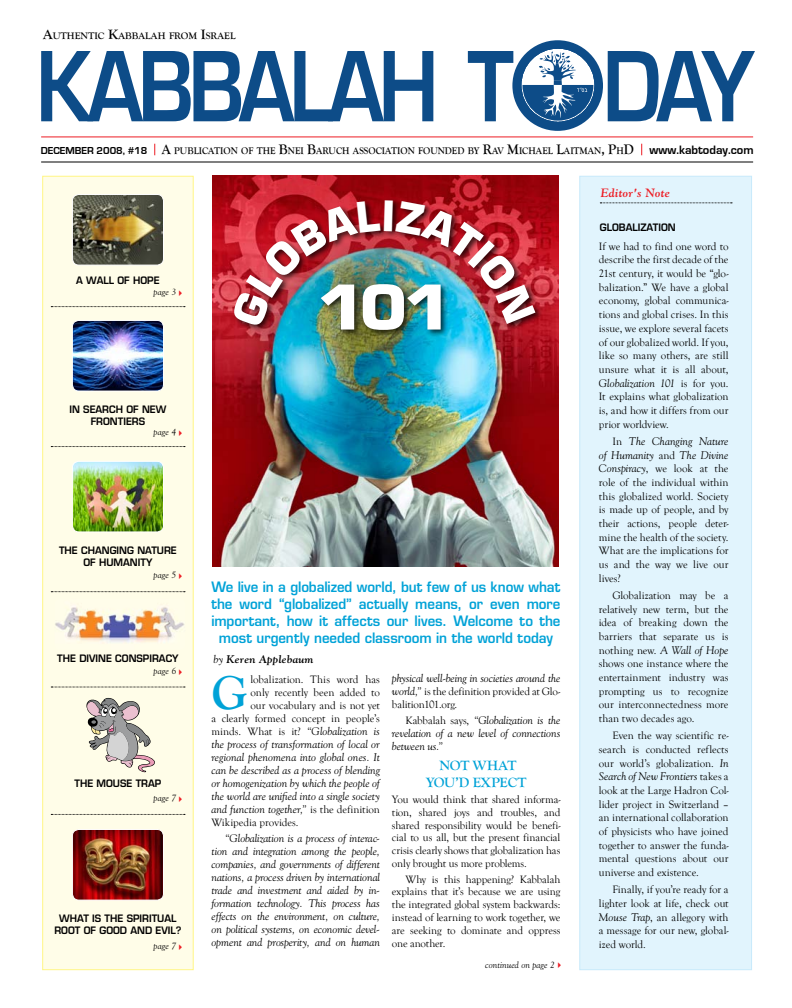
<style>
.page{position:relative;width:792px;height:1008px;background:#fff}
.page>*{position:absolute;margin:0;border:0;box-sizing:border-box;transform-origin:0 0}
.t1{font:700 105.4px "Eurostile";letter-spacing:-.06em;color:#0d4c88;scale:.83 1}
.t2{font:700 60px "Eurostile";color:#fff;scale:1.1 1}
.t3{font:700 49.6px "Goudy Old Style T";color:#00a2d7}
.t4{font:600 14px/16.8px "Eurostile";letter-spacing:-.01em;color:#00a2d7;text-align:center;scale:.95 1}
.t5{font:700 14px/16.8px "Goudy Old Style T";letter-spacing:.005em;color:#00a2d7;text-align:center}
.t6{font:italic 700 12px "Goudy";letter-spacing:.02em;color:#ed1c24}
.t7{font:11px/13.7px "Goudy Old Style T";letter-spacing:-.005em;color:#000;text-align:justify}
.t8{font:italic 11px/13px "Goudy";color:#000;text-align:justify}
.t9{font:italic 700 11px "Goudy";letter-spacing:.02em;color:#000}
.t10{font:600 10px/12px "Eurostile";color:#000;text-align:center;scale:.95 1}
.t11{font:700 10px "Goudy Old Style T";color:#000;scale:.93 1}
.t12{font:700 9.9px "Goudy Old Style T";color:#000}
.t13{font:italic 9px "Goudy";letter-spacing:.02em;color:#000}
.s1{font-size:14.1px}
.s2{font-family:"Eurostile";font-size:10.4px}
.s3{font-size:14.3px}
.s4{font-family:"Eurostile";font-size:12.5px}
.s5{color:#ed1c24}
.s6{font-weight:400}
.s7{font-family:"Goudy Old Style T";font-style:normal}
.s8{font-family:"Goudy";font-style:italic}
</style>
<div class="page">
<div style="left:512px;top:40px;width:91px;height:91px;background:#0d4c88;border-radius:50%"></div>
<svg style="left:521px;top:49px;width:73px;height:73px"></svg>
<img style="left:213px;top:176px;width:346px;height:391px">
<div style="left:42px;top:176px;width:152px;height:794px;background:#fffde8;border:1px solid #fff685"></div>
<div style="left:579px;top:176px;width:173px;height:794px;background:#e1f4fd;border:1px solid #c7eafb"></div>
<svg style="left:600px;top:203px;width:132px;height:1px"></svg>
<svg style="left:51px;top:306px;width:134px;height:1px"></svg>
<svg style="left:51px;top:591px;width:134px;height:1px"></svg>
<svg style="left:51px;top:687px;width:134px;height:1px"></svg>
<svg style="left:51px;top:814px;width:134px;height:1px"></svg>
<svg style="left:51px;top:446px;width:134px;height:1px"></svg>
<hr style="left:41px;top:136px;width:712px;height:1px;background:#ed1c24">
<hr style="left:41px;top:162px;width:712px;height:1px;background:#000">
<svg style="left:154px;top:143px;width:1px;height:13px"></svg>
<div style="left:232px;top:197px;width:311px;height:136px;background:#000;opacity:.75"></div>
<img style="left:74px;top:322px;width:88px;height:68px">
<div style="left:72px;top:320px;width:92px;height:72px;border:1px solid #fff;border-radius:6px"></div>
<img style="left:74px;top:463px;width:88px;height:67px">
<div style="left:72px;top:461px;width:92px;height:71px;border:1px solid #fff;border-radius:6px"></div>
<img style="left:55px;top:606px;width:129px;height:37px">
<img style="left:74px;top:831px;width:88px;height:68px">
<div style="left:72px;top:829px;width:92px;height:72px;border:1px solid #fff;border-radius:6px"></div>
<img style="left:74px;top:196px;width:88px;height:68px">
<div style="left:72px;top:194px;width:92px;height:72px;border:1px solid #fff;border-radius:6px"></div>
<div style="left:318px;top:282px;width:130px;height:56px;background:#000;opacity:.75"></div>
<svg style="left:86px;top:698px;width:69px;height:74px"></svg>
<img style="left:231px;top:200px;width:304px;height:127px">
<p class="t12" style="left:43px;top:30px;width:194px"><span class="s1">A</span>UTHENTIC <span class="s1">K</span>ABBALAH FROM <span class="s1">I</span>SRAEL</p>
<h1 class="t1" style="left:36px;top:29px;width:868px">KABBALAH T DAY</h1>
<p class="t11" style="left:41px;top:145px;width:768px"><span class="s2">DEcember 2008, #18</span> <span class="s3">A</span> PUBLICATION OF THE <span class="s3">B</span>NEI <span class="s3">B</span>ARUCH ASSOCIATION FOUNDED BY <span class="s3">R</span>AV <span class="s3">M</span>ICHAEL <span class="s3">L</span>AITMAN<span class="s3">, P</span>H<span class="s3">D</span> <span class="s4">www.kabtoday.com</span></p>
<p class="t10" style="left:76px;top:274px;width:89px">A Wall of Hope</p>
<p class="t13" style="left:154px;top:286px;width:33px">page 3<span class="s5">✔</span></p>
<p class="t10" style="left:69px;top:403px;width:104px">In Search of New<br>Frontiers</p>
<p class="t13" style="left:154px;top:426px;width:33px">page 4<span class="s5">✔</span></p>
<h2 class="t2" style="left:317px;top:270px;width:123px">101</h2>
<p class="t10" style="left:59px;top:545px;width:125px">The Changing Nature of Humanity</p>
<p class="t13" style="left:154px;top:570px;width:33px">page 5<span class="s5">✔</span></p>
<p class="t10" style="left:57px;top:652px;width:129px">The Divine Conspiracy</p>
<p class="t13" style="left:154px;top:666px;width:33px">page 6<span class="s5">✔</span></p>
<p class="t10" style="left:74px;top:778px;width:93px">The Mouse Trap</p>
<p class="t13" style="left:154px;top:792px;width:33px">page 7<span class="s5">✔</span></p>
<p class="t10" style="left:54px;top:913px;width:135px">What is the Spiritual<br>Root of Good and Evil?</p>
<p class="t13" style="left:154px;top:941px;width:33px">page 7<span class="s5">✔</span></p>
<p class="t4" style="left:211px;top:578px;width:369px">We live in a globalized world, but few of us know what the word “globalized” actually means, or even more important, how it affects our lives. Welcome to the most urgently needed classroom in the world today</p>
<p class="t9" style="left:213px;top:653px;width:101px"><span class="s6">by</span> Keren Applebaum</p>
<h3 class="t3" style="left:212px;top:665px;width:38px">G</h3>
<p class="t7" style="left:211px;top:673px;width:170px;line-height:13px;text-align:right">lobalization. This word has<br>only recently been added to<br>our vocabulary and is not yet<br>a clearly formed concept in people’s</p>
<p class="t8" style="left:211px;top:724px;width:170px"><span class="s7">minds. What is it?</span> “Globalization is the process of transformation of local or regional phenomena into global ones. It can be described as a process of blending or homogenization by which the people of the world are unified into a single society and function together,” <span class="s7">is the definition</span></p>
<p class="t7" style="left:211px;top:816px;width:89px">Wikipedia provides.</p>
<p class="t8" style="left:211px;top:832px;width:170px;text-indent:13px">“Globalization is a process of interac&shy;tion and integration among the people, companies, and governments of different nations, a process driven by international trade and investment and aided by in&shy;formation technology. This process has effects on the environment, on culture, on political systems, on economic devel&shy;opment and prosperity, and on human</p>
<p class="t8" style="left:392px;top:671px;width:170px">physical well-being in societies around the</p>
<p class="t7" style="left:392px;top:685px;width:170px;line-height:13px"><span class="s8">world,”</span> is the definition provided at Glo&shy;balition101.org.</p>
<p class="t8" style="left:392px;top:714px;width:170px;text-indent:13px"><span class="s7">Kabbalah says,</span> “Globalization is the revelation of a new level of connections between us.”</p>
<p class="t5" style="left:426px;top:757px;width:102px">NOT WHAT<br>YOU’D EXPECT</p>
<p class="t7" style="left:392px;top:793px;width:170px;line-height:12.7px">You would think that shared informa&shy;tion, shared joys and troubles, and shared responsibility would be benefi&shy;cial to us all, but the present financial crisis clearly shows that globalization has only brought us more problems.</p>
<p class="t7" style="left:392px;top:873px;width:170px;line-height:12.8px;text-indent:13px">Why is this happening? Kabbalah explains that it’s because we are using the integrated global system backwards: instead of learning to work together, we are seeking to dominate and oppress one another.</p>
<p class="t13" style="left:485px;top:959px;width:80px">continued on page 2<span class="s5">✔</span></p>
<p class="t6" style="left:601px;top:185px;width:71px">Editor's Note</p>
<p class="t10" style="left:600px;top:221px;width:81px">Globalization</p>
<p class="t7" style="left:599px;top:239px;width:131px">If we had to find one word to describe the first decade of the 21st century, it would be “glo&shy;balization.” We have a global economy, global communica&shy;tions and global crises. In this issue, we explore several facets of our globalized world. If you, like so many others, are still unsure what it is all about,</p>
<p class="t8" style="left:599px;top:376px;width:131px">Globalization 101 <span class="s7">is for you.</span></p>
<p class="t7" style="left:599px;top:390px;width:131px">It explains what globalization is, and how it differs from our prior worldview.</p>
<p class="t8" style="left:599px;top:434px;width:131px;line-height:13.7px;text-align:right"><span class="s7">In</span> The Changing Nature<br>of Humanity <span class="s7">and</span> The Divine</p>
<p class="t7" style="left:599px;top:462px;width:131px"><span class="s8">Conspiracy</span>, we look at the role of the individual within this globalized world. Society is made up of people, and by their actions, people deter&shy;mine the health of the society.<br>What are the implications for us and the way we live our lives?</p>
<p class="t7" style="left:599px;top:589px;width:131px;text-indent:13px">Globalization may be a relatively new term, but the idea of breaking down the barriers that separate us is nothing new. <span class="s8">A Wall of Hope </span>shows one instance where the entertainment industry was prompting us to recognize our interconnectedness more than two decades ago.</p>
<p class="t7" style="left:599px;top:729px;width:131px;text-indent:13px">Even the way scientific re&shy;search is conducted reflects our world’s globalization. <span class="s8">In</span></p>
<p class="t8" style="left:599px;top:770px;width:131px">Search of New Frontiers <span class="s7">takes a</span></p>
<p class="t7" style="left:599px;top:784px;width:131px">look at the Large Hadron Col&shy;lider project in Switzerland – an international collaboration of physicists who have joined together to answer the funda&shy;mental questions about our universe and existence.</p>
<p class="t7" style="left:599px;top:883px;width:131px;text-indent:13px">Finally, if you’re ready for a lighter look at life, check out <span class="s8">Mouse Trap</span>, an allegory with a message for our new, global&shy;ized world.</p>
</div>
